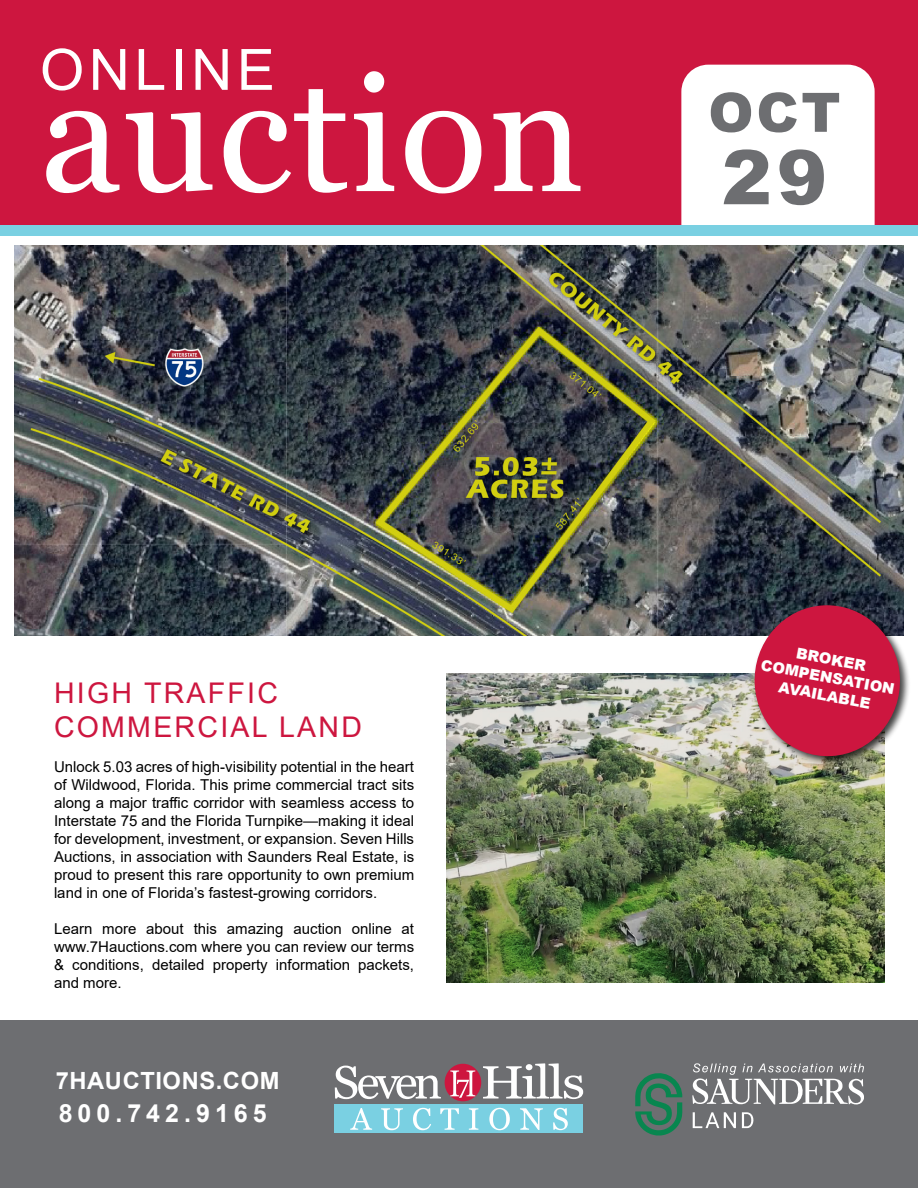
<style>
.page{position:relative;width:918px;height:1188px;background:#fff}
.page>*{position:absolute;margin:0;border:0;box-sizing:border-box;transform-origin:0 0}
.t1{font:162px "Georgia";letter-spacing:.01em;color:#fff}
.t2{font:900 75.3px "Arial";color:#6d6e71}
.t3{font:57px "Arial";letter-spacing:.08em;color:#fff}
.t4{font:900 54.3px "Arial";color:#6d6e71}
.t5{font:28.5px/34.2px "Arial";letter-spacing:.08em;color:#cd163f}
.t6{font:700 25.05px "Arial";letter-spacing:.2em;color:#fff}
.t7{font:700 23.7px "Arial";letter-spacing:.025em;color:#fff}
.t8{font:15px/18px "Arial";color:#000;text-align:justify}
.t9{font:900 15px/18px "Arial";color:#fff;text-align:center}
</style>
<div class="page">
<img style="left:15px;top:245px;width:888px;height:390px">
<div style="left:0;top:1021px;width:918px;height:167px;background:#6d6e71"></div>
<div style="left:0;top:0;width:918px;height:226px;background:#cd163f"></div>
<div style="left:681px;top:65px;width:194px;height:161px;background:#fff"></div>
<div style="left:0;top:226px;width:918px;height:10px;background:#7ad0e2"></div>
<div style="left:335px;top:1105px;width:248px;height:28px;background:#7ad0e2"></div>
<svg style="left:350px;top:1108px;width:22px;height:22px"></svg>
<svg style="left:381px;top:1108px;width:22px;height:22px"></svg>
<svg style="left:413px;top:1108px;width:18px;height:22px"></svg>
<svg style="left:440px;top:1108px;width:19px;height:22px"></svg>
<svg style="left:469px;top:1108px;width:9px;height:22px"></svg>
<svg style="left:489px;top:1108px;width:21px;height:22px"></svg>
<svg style="left:520px;top:1108px;width:23px;height:22px"></svg>
<svg style="left:553px;top:1108px;width:15px;height:22px"></svg>
<svg style="left:335px;top:1066px;width:106px;height:33px"></svg>
<svg style="left:483px;top:1063px;width:100px;height:36px"></svg>
<div style="left:445px;top:1064px;width:36px;height:37px;background:#cd163f;border-radius:50%"></div>
<svg style="left:450px;top:1071px;width:25px;height:27px"></svg>
<svg style="left:635px;top:1073px;width:48px;height:62px"></svg>
<svg style="left:692px;top:1063px;width:172px;height:65px"></svg>
<img style="left:447px;top:673px;width:438px;height:309px">
<div style="left:752px;top:603px;width:158px;height:164px;background:#000;opacity:.75"></div>
<svg style="left:753px;top:603px;width:149px;height:155px"></svg>
<h3 class="t3" style="left:40px;top:31px;width:237px">ONLINE</h3>
<h1 class="t1" style="left:40px;top:37px;width:546px">auction</h1>
<h3 class="t4" style="left:708px;top:73px;width:134px">OCT</h3>
<h2 class="t2" style="left:722px;top:123px;width:107px">2 9</h2>
<h3 class="t5" style="left:54px;top:676px;width:309px">HIGH TRAFFIC<br>COMMERCIAL LAND</h3>
<p class="t8" style="left:54px;top:758px;width:362px">Unlock 5.03 acres of high-visibility potential in the heart of Wildwood, Florida. This prime commercial tract sits along a major traffic corridor with seamless access to Interstate 75 and the Florida Turnpike—making it ideal for development, investment, or expansion. Seven Hills Auctions, in association with Saunders Real Estate, is proud to present this rare opportunity to own premium land in one of Florida’s fastest-growing corridors.</p>
<p class="t8" style="left:54px;top:920px;width:362px">Learn more about this amazing auction online at www.7Hauctions.com where you can review our terms &amp; conditions, detailed property information packets, and more.</p>
<h3 class="t7" style="left:56px;top:1064px;width:225px">7HAUCTIONS.COM</h3>
<h3 class="t6" style="left:59px;top:1096px;width:210px">800.742.9165</h3>
<p class="t9" style="left:767px;top:637px;width:137px;rotate:11deg">BROKER<br>COMPENSATION<br>AVAILABLE</p>
</div>
